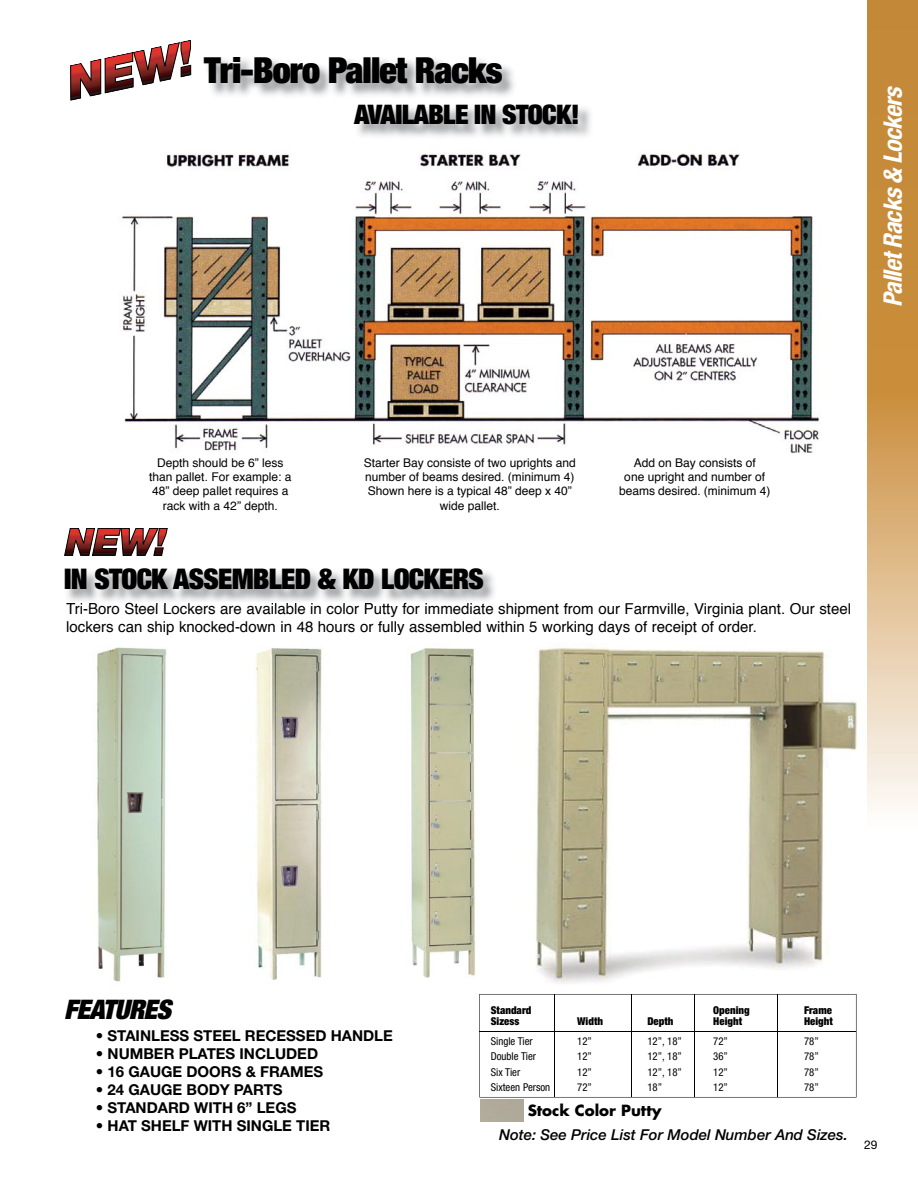
<style>
.page{position:relative;width:918px;height:1188px;background:#fff}
.page>*{position:absolute;margin:0;border:0;box-sizing:border-box;transform-origin:0 0}
.t1{font:900 expanded 36px "Helvetica Neue";letter-spacing:-.025em;color:#000}
.t2{font:900 expanded 28.5px "Helvetica Neue";letter-spacing:-.025em;color:#000}
.t3{font:900 expanded 27px "Helvetica Neue";letter-spacing:-.025em;color:#000}
.t4{font:italic 900 expanded 27px "Helvetica Neue";letter-spacing:-.025em;color:#000}
.t5{font:italic 700 condensed 25.5px "Helvetica Neue";color:#fff}
.t6{font:15px/18px "Helvetica";color:#000}
.t7{font:700 15px "Helvetica Neue";color:#000}
.t8{font:italic 500 15px "Helvetica Neue";color:#000}
.t9{font:700 15px "Futura";color:#000}
.t10{font:12px/14.4px "Helvetica";color:#000;text-align:center}
.t11{font:12px "Helvetica Neue";color:#000}
.t12{font:condensed 10.8px "Helvetica Neue";color:#000}
.t13{font:900 condensed 10.8px "Helvetica Neue";color:#000}
</style>
<div class="page">
<svg style="left:868px;top:0;width:50px;height:808px;background:#d5a86a"></svg>
<svg style="left:70px;top:40px;width:122px;height:61px"></svg>
<img style="left:207px;top:59px;width:307px;height:37px">
<img style="left:358px;top:107px;width:233px;height:30px">
<img style="left:121px;top:153px;width:699px;height:300px">
<img style="left:67px;top:571px;width:427px;height:32px">
<img style="left:66px;top:603px;width:418px;height:2px">
<img style="left:97px;top:647px;width:70px;height:335px">
<img style="left:256px;top:648px;width:66px;height:332px">
<img style="left:410px;top:648px;width:66px;height:330px">
<img style="left:535px;top:647px;width:323px;height:336px">
<svg style="left:64px;top:528px;width:103px;height:28px"></svg>
<svg style="left:479px;top:994px;width:377px;height:104px"></svg>
<hr style="left:554px;top:994px;width:1px;height:103px;background:#000">
<hr style="left:631px;top:994px;width:1px;height:103px;background:#000">
<hr style="left:479px;top:1031px;width:377px;height:1px;background:#000">
<hr style="left:694px;top:994px;width:1px;height:103px;background:#000">
<hr style="left:777px;top:994px;width:1px;height:103px;background:#000">
<h1 class="t1" style="left:204px;top:47px;width:300px">Tri-Boro Pallet Racks</h1>
<h3 class="t3" style="left:354px;top:97px;width:227px">AVAILABLE IN STOCK!</h3>
<h3 class="t5" style="left:877px;top:307px;width:222px;rotate:-90deg">Pallet Racks &amp; Lockers</h3>
<p class="t10" style="left:149px;top:455px;width:144px">Depth should be 6” less than pallet. For example: a<br>48” deep pallet requires a rack with a 42” depth.</p>
<p class="t10" style="left:364px;top:455px;width:214px">Starter Bay consiste of two uprights and number of beams desired. (minimum 4)<br>Shown here is a typical 48” deep x 40” wide pallet.</p>
<p class="t10" style="left:619px;top:455px;width:153px">Add on Bay consists of<br>one upright and number of beams desired. (minimum 4)</p>
<h2 class="t2" style="left:64px;top:561px;width:421px">IN STOCK ASSEMBLED &amp; KD LOCKERS</h2>
<p class="t6" style="left:66px;top:599px;width:786px">Tri-Boro Steel Lockers are available in color Putty for immediate shipment from our Farmville, Virginia plant. Our steel lockers can ship knocked-down in 48 hours or fully assembled within 5 working days of receipt of order.</p>
<h3 class="t4" style="left:64px;top:992px;width:108px">FEATURES</h3>
<p class="t7" style="left:96px;top:1026px;width:299px">• STAINLESS STEEL RECESSED HANDLE</p>
<p class="t7" style="left:96px;top:1044px;width:224px">• NUMBER PLATES INCLUDED</p>
<p class="t7" style="left:96px;top:1062px;width:229px">• 16 GAUGE DOORS &amp; FRAMES</p>
<p class="t7" style="left:96px;top:1080px;width:188px">• 24 GAUGE BODY PARTS</p>
<p class="t7" style="left:96px;top:1098px;width:202px">• STANDARD WITH 6” LEGS</p>
<p class="t7" style="left:96px;top:1116px;width:236px">• HAT SHELF WITH SINGLE TIER</p>
<p class="t13" style="left:491px;top:1004px;width:42px">Standard</p>
<p class="t13" style="left:713px;top:1004px;width:38px">Opening</p>
<p class="t13" style="left:804px;top:1004px;width:29px">Frame</p>
<p class="t13" style="left:491px;top:1014px;width:30px">Sizess</p>
<p class="t13" style="left:577px;top:1014px;width:27px">Width</p>
<p class="t13" style="left:647px;top:1014px;width:28px">Depth</p>
<p class="t13" style="left:713px;top:1014px;width:30px">Height</p>
<p class="t13" style="left:804px;top:1014px;width:30px">Height</p>
<p class="t12" style="left:491px;top:1035px;width:44px">Single Tier</p>
<p class="t12" style="left:577px;top:1035px;width:16px">12”</p>
<p class="t12" style="left:647px;top:1035px;width:36px">12”, 18”</p>
<p class="t12" style="left:713px;top:1035px;width:16px">72”</p>
<p class="t12" style="left:804px;top:1035px;width:16px">78”</p>
<p class="t12" style="left:491px;top:1050px;width:47px">Double Tier</p>
<p class="t12" style="left:577px;top:1050px;width:16px">12”</p>
<p class="t12" style="left:647px;top:1050px;width:36px">12”, 18”</p>
<p class="t12" style="left:713px;top:1050px;width:16px">36”</p>
<p class="t12" style="left:804px;top:1050px;width:16px">78”</p>
<p class="t12" style="left:491px;top:1066px;width:31px">Six Tier</p>
<p class="t12" style="left:577px;top:1066px;width:16px">12”</p>
<p class="t12" style="left:647px;top:1066px;width:36px">12”, 18”</p>
<p class="t12" style="left:713px;top:1066px;width:16px">12”</p>
<p class="t12" style="left:804px;top:1066px;width:16px">78”</p>
<p class="t12" style="left:491px;top:1081px;width:61px">Sixteen Person</p>
<p class="t12" style="left:577px;top:1081px;width:16px">72”</p>
<p class="t12" style="left:647px;top:1081px;width:16px">18”</p>
<p class="t12" style="left:713px;top:1081px;width:16px">12”</p>
<p class="t12" style="left:804px;top:1081px;width:16px">78”</p>
<p class="t9" style="left:528px;top:1100px;width:135px">Stock Color Putty</p>
<p class="t8" style="left:499px;top:1126px;width:350px">Note: See Price List For Model Number And Sizes.</p>
<p class="t11" style="left:864px;top:1138px;width:15px">29</p>
</div>
